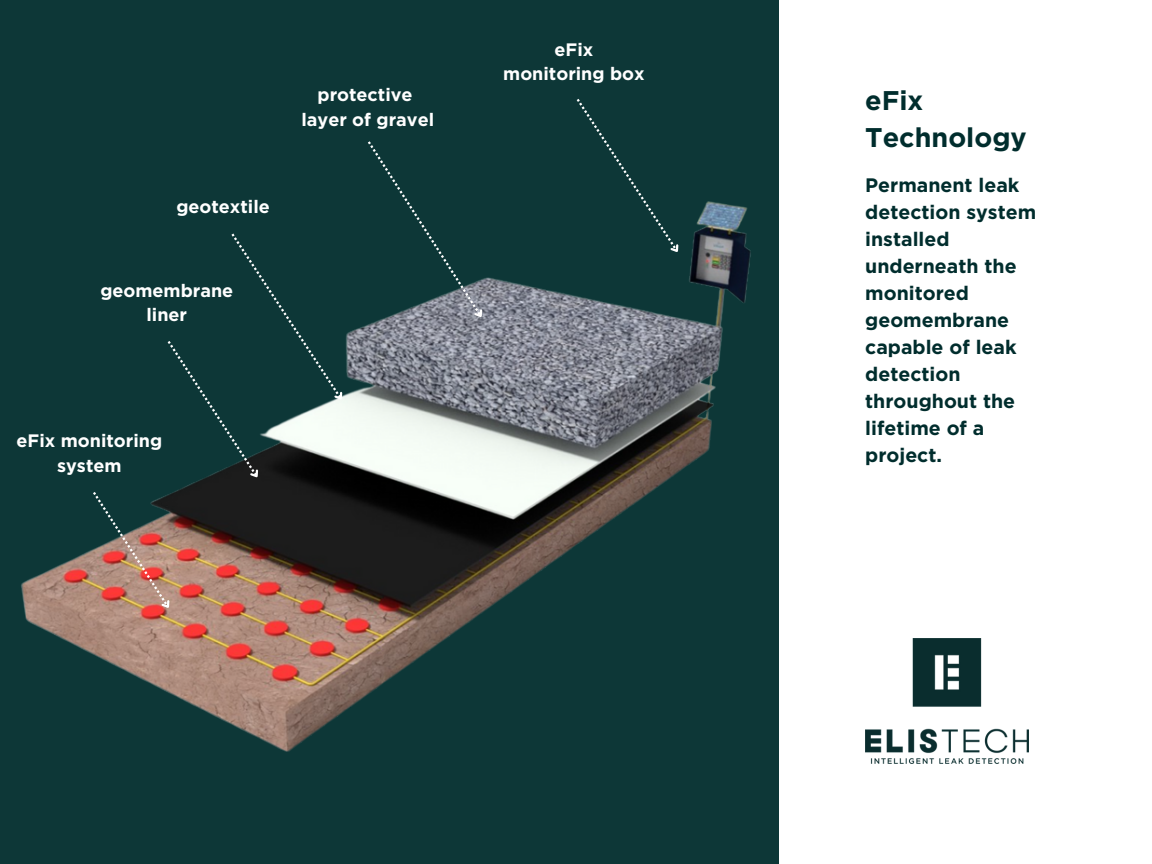
<style>
.page{position:relative;width:1152px;height:864px;background:#fff}
.page>*{position:absolute;margin:0;border:0;box-sizing:border-box;transform-origin:0 0}
.t1{font:700 27px "Gotham";color:#002d2d}
.t2{font:700 19.5px/27px "Gotham";color:#002d2d}
.t3{font:700 18px "Gotham";color:#fff}
</style>
<div class="page">
<div style="left:0;top:0;width:778px;height:864px;background:#0d3737"></div>
<img style="left:21px;top:195px;width:758px;height:595px">
<img style="left:865px;top:638px;width:163px;height:125px">
<img style="left:93px;top:492px;width:82px;height:121px">
<svg style="left:168px;top:234px;width:180px;height:249px"></svg>
<svg style="left:368px;top:141px;width:120px;height:182px"></svg>
<svg style="left:577px;top:99px;width:107px;height:159px"></svg>
<p class="t3" style="left:176px;top:198px;width:95px">geotextile</p>
<p class="t3" style="left:100px;top:282px;width:134px">geomembrane</p>
<p class="t3" style="left:146px;top:307px;width:42px">liner</p>
<p class="t3" style="left:318px;top:87px;width:97px">protective</p>
<p class="t3" style="left:301px;top:112px;width:134px">layer of gravel</p>
<p class="t3" style="left:17px;top:433px;width:147px">eFix monitoring</p>
<p class="t3" style="left:57px;top:457px;width:66px">system</p>
<p class="t3" style="left:555px;top:41px;width:40px">eFix</p>
<p class="t3" style="left:503px;top:66px;width:143px">monitoring box</p>
<p class="t1" style="left:865px;top:88px;width:60px">eFix</p>
<p class="t1" style="left:865px;top:125px;width:163px">Technology</p>
<p class="t2" style="left:865px;top:172px;width:173px">Permanent leak detection system installed underneath the monitored geomembrane capable of leak detection throughout the lifetime of a project.</p>
</div>
